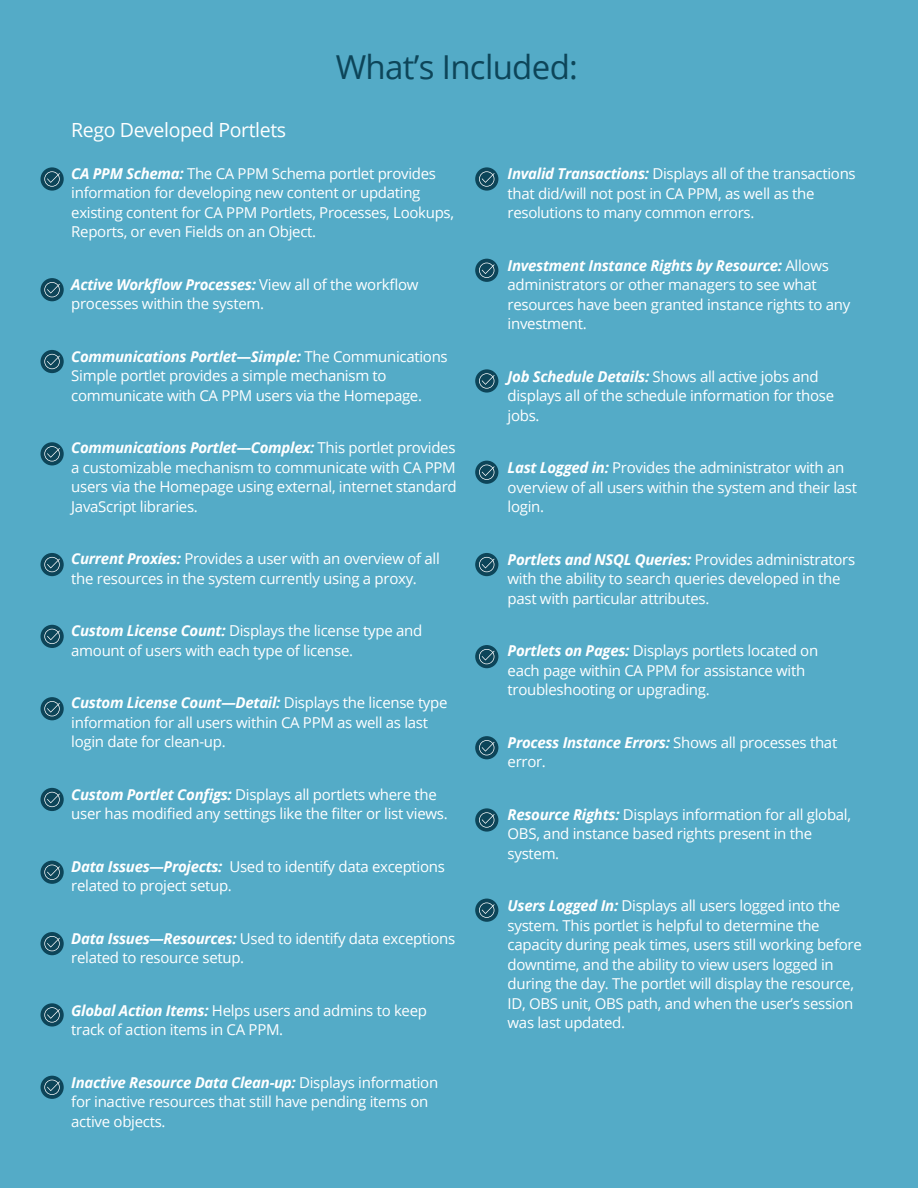
<style>
.page{position:relative;width:918px;height:1188px;background:#54abc7}
.page>*{position:absolute;margin:0;border:0;box-sizing:border-box;transform-origin:0 0}
.t1{font:33px "Open Sans";letter-spacing:-.02em;color:#0d4559}
.t2{font:19.5px "Open Sans";letter-spacing:-.02em;color:#fff}
.t3{font:15px/19.5px "Open Sans";letter-spacing:-.02em;color:#fff}
.s1{font-weight:700;font-style:italic}
</style>
<div class="page">
<svg style="left:41px;top:167px;width:23px;height:24px"></svg>
<svg style="left:44px;top:171px;width:16px;height:16px"></svg>
<div style="left:41px;top:278px;width:23px;height:23px;background:#0d4559;border-radius:50%"></div>
<svg style="left:44px;top:282px;width:16px;height:15px"></svg>
<div style="left:41px;top:350px;width:23px;height:23px;background:#0d4559;border-radius:50%"></div>
<svg style="left:44px;top:354px;width:16px;height:15px"></svg>
<div style="left:475px;top:167px;width:23px;height:24px;background:#0d4559;border-radius:50%"></div>
<svg style="left:479px;top:171px;width:16px;height:16px"></svg>
<div style="left:41px;top:442px;width:23px;height:23px;background:#0d4559;border-radius:50%"></div>
<svg style="left:44px;top:446px;width:16px;height:16px"></svg>
<div style="left:475px;top:259px;width:23px;height:23px;background:#0d4559;border-radius:50%"></div>
<svg style="left:479px;top:263px;width:16px;height:15px"></svg>
<div style="left:41px;top:553px;width:23px;height:23px;background:#0d4559;border-radius:50%"></div>
<svg style="left:44px;top:557px;width:16px;height:15px"></svg>
<div style="left:475px;top:369px;width:23px;height:24px;background:#0d4559;border-radius:50%"></div>
<svg style="left:479px;top:373px;width:16px;height:16px"></svg>
<div style="left:41px;top:625px;width:23px;height:23px;background:#0d4559;border-radius:50%"></div>
<svg style="left:44px;top:629px;width:16px;height:15px"></svg>
<div style="left:475px;top:461px;width:23px;height:23px;background:#0d4559;border-radius:50%"></div>
<svg style="left:479px;top:465px;width:16px;height:15px"></svg>
<div style="left:41px;top:697px;width:23px;height:23px;background:#0d4559;border-radius:50%"></div>
<svg style="left:44px;top:701px;width:16px;height:15px"></svg>
<div style="left:475px;top:553px;width:23px;height:23px;background:#0d4559;border-radius:50%"></div>
<svg style="left:479px;top:557px;width:16px;height:15px"></svg>
<div style="left:41px;top:788px;width:23px;height:23px;background:#0d4559;border-radius:50%"></div>
<svg style="left:44px;top:792px;width:16px;height:15px"></svg>
<div style="left:475px;top:645px;width:23px;height:23px;background:#0d4559;border-radius:50%"></div>
<svg style="left:479px;top:649px;width:16px;height:15px"></svg>
<div style="left:41px;top:861px;width:23px;height:23px;background:#0d4559;border-radius:50%"></div>
<svg style="left:44px;top:865px;width:16px;height:15px"></svg>
<div style="left:475px;top:736px;width:23px;height:23px;background:#0d4559;border-radius:50%"></div>
<svg style="left:479px;top:740px;width:16px;height:15px"></svg>
<div style="left:41px;top:932px;width:23px;height:23px;background:#0d4559;border-radius:50%"></div>
<svg style="left:44px;top:936px;width:16px;height:15px"></svg>
<div style="left:475px;top:808px;width:23px;height:24px;background:#0d4559;border-radius:50%"></div>
<svg style="left:479px;top:812px;width:16px;height:16px"></svg>
<svg style="left:41px;top:1003px;width:23px;height:24px"></svg>
<svg style="left:44px;top:1007px;width:16px;height:16px"></svg>
<div style="left:475px;top:899px;width:23px;height:23px;background:#0d4559;border-radius:50%"></div>
<svg style="left:479px;top:903px;width:16px;height:15px"></svg>
<div style="left:41px;top:1076px;width:23px;height:23px;background:#0d4559;border-radius:50%"></div>
<svg style="left:44px;top:1080px;width:16px;height:15px"></svg>
<h1 class="t1" style="left:336px;top:45px;width:244px">What’s Included:</h1>
<h2 class="t2" style="left:71px;top:117px;width:216px">Rego Developed Portlets</h2>
<p class="t3" style="left:71px;top:163px;width:384px"><span class="s1">CA PPM Schema:</span> The CA PPM Schema portlet provides information for developing new content or updating existing content for CA PPM Portlets, Processes, Lookups, Reports, or even Fields on an Object.</p>
<p class="t3" style="left:71px;top:274px;width:349px"><span class="s1">Active Workflow Processes:</span> View all of the workflow processes within the system.</p>
<p class="t3" style="left:71px;top:346px;width:378px"><span class="s1">Communications Portlet—Simple:</span> The Communications<br>Simple portlet provides a simple mechanism to communicate with CA PPM users via the Homepage.</p>
<p class="t3" style="left:71px;top:438px;width:387px;text-align:justify"><span class="s1">Communications Portlet—Complex:</span> This portlet provides a customizable mechanism to communicate with CA PPM users via the Homepage using external, internet standard JavaScript libraries.</p>
<p class="t3" style="left:71px;top:549px;width:370px"><span class="s1">Current Proxies:</span> Provides a user with an overview of all the resources in the system currently using a proxy.</p>
<p class="t3" style="left:71px;top:621px;width:352px"><span class="s1">Custom License Count:</span> Displays the license type and amount of users with each type of license.</p>
<p class="t3" style="left:71px;top:693px;width:378px"><span class="s1">Custom License Count—Detail:</span> Displays the license type information for all users within CA PPM as well as last login date for clean-up.</p>
<p class="t3" style="left:71px;top:784px;width:378px"><span class="s1">Custom Portlet Configs:</span> Displays all portlets where the user has modified any settings like the filter or list views.</p>
<p class="t3" style="left:71px;top:856px;width:375px"><span class="s1">Data Issues—Projects:</span> Used to identify data exceptions related to project setup.</p>
<p class="t3" style="left:71px;top:928px;width:386px"><span class="s1">Data Issues—Resources:</span> Used to identify data exceptions related to resource setup.</p>
<p class="t3" style="left:71px;top:1000px;width:357px"><span class="s1">Global Action Items:</span> Helps users and admins to keep track of action items in CA PPM.</p>
<p class="t3" style="left:71px;top:1072px;width:368px"><span class="s1">Inactive Resource Data Clean-up:</span> Displays information for inactive resources that still have pending items on active objects.</p>
<p class="t3" style="left:508px;top:164px;width:350px"><span class="s1">Invalid Transactions:</span> Displays all of the transactions that did/will not post in CA PPM, as well as the resolutions to many common errors.</p>
<p class="t3" style="left:508px;top:255px;width:344px"><span class="s1">Investment Instance Rights by Resource:</span> Allows administrators or other managers to see what resources have been granted instance rights to any investment.</p>
<p class="t3" style="left:508px;top:366px;width:328px"><span class="s1">Job Schedule Details:</span> Shows all active jobs and displays all of the schedule information for those jobs.</p>
<p class="t3" style="left:508px;top:458px;width:351px"><span class="s1">Last Logged in:</span> Provides the administrator with an overview of all users within the system and their last login.</p>
<p class="t3" style="left:508px;top:549px;width:349px"><span class="s1">Portlets and NSQL Queries:</span> Provides administrators with the ability to search queries developed in the past with particular attributes.</p>
<p class="t3" style="left:508px;top:641px;width:312px"><span class="s1">Portlets on Pages:</span> Displays portlets located on each page within CA PPM for assistance with troubleshooting or upgrading.</p>
<p class="t3" style="left:508px;top:732px;width:331px"><span class="s1">Process Instance Errors:</span> Shows all processes that error.</p>
<p class="t3" style="left:508px;top:804px;width:345px"><span class="s1">Resource Rights:</span> Displays information for all global,<br>OBS, and instance based rights present in the system.</p>
<p class="t3" style="left:508px;top:896px;width:356px"><span class="s1">Users Logged In:</span> Displays all users logged into the system. This portlet is helpful to determine the capacity during peak times, users still working before downtime, and the ability to view users logged in during the day. The portlet will display the resource, ID, OBS unit, OBS path, and when the user’s session was last updated.</p>
</div>
